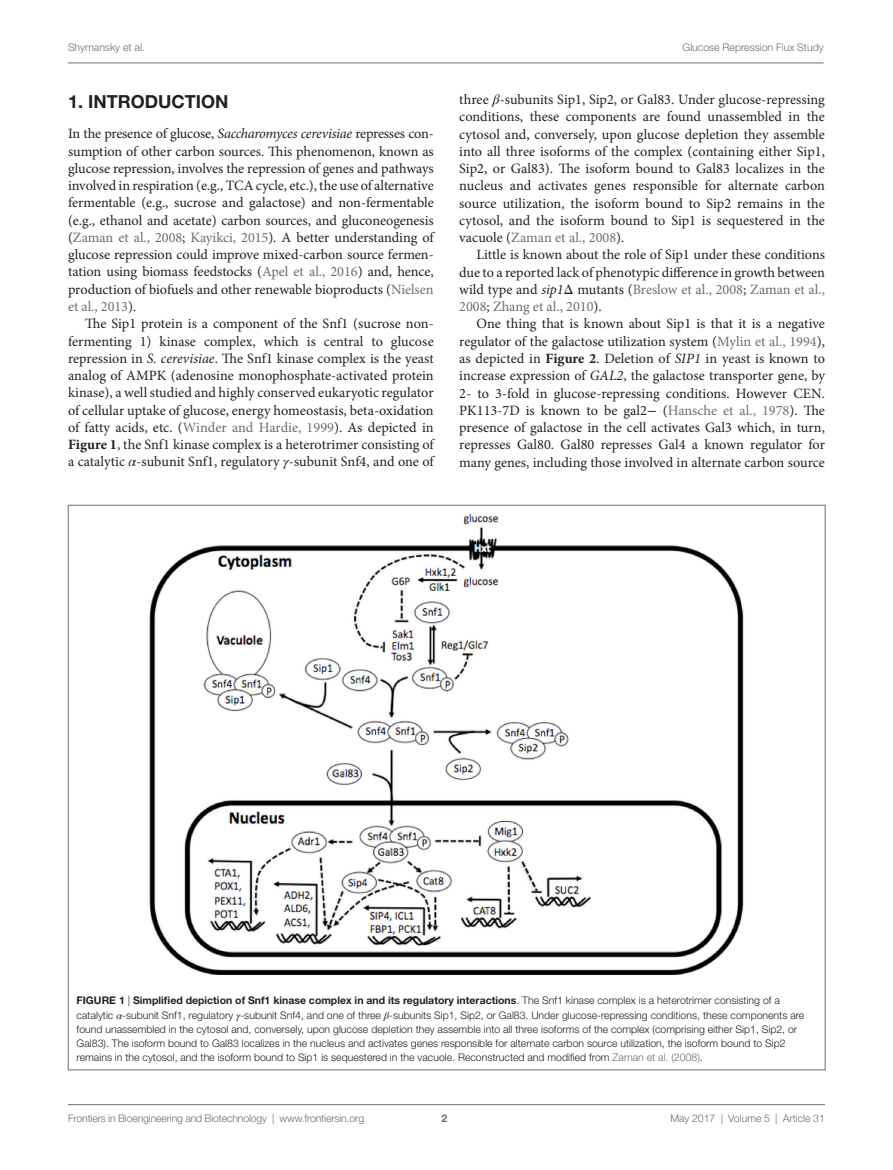
<style>
.page{position:relative;width:893px;height:1170px;background:#fff}
.page>*{position:absolute;margin:0;border:0;box-sizing:border-box;transform-origin:0 0}
.t1{font:700 18px "Helvetica Neue LT Std";color:#231f20}
.t2{font:14.25px/17.2px "Minion Pro";color:#231f20;text-align:justify}
.t3{font:300 10.5px/14.2px "Helvetica Neue LT Std";color:#231f20}
.t4{font:300 10.5px "Helvetica Neue LT Std";letter-spacing:-.015em;color:#6c6d70}
.t5{font:700 10.5px "Helvetica Neue LT Std";color:#6c6d70}
.s1{font-style:italic}
.s2{color:#6c6d70}
.s3{font-weight:700}
.s4{font-family:"STIX General";font-style:italic}
.s5{font-family:"STIX General"}
.s6{font-family:"STIX General";font-weight:400;font-style:italic}
</style>
<div class="page">
<img style="left:149px;top:513px;width:595px;height:461px">
<hr style="left:68px;top:63px;width:756px;height:1px;background:#6c6d70">
<hr style="left:68px;top:1104px;width:757px;height:1px;background:#6c6d70">
<p class="t4" style="left:68px;top:41px;width:78px">Shymansky et al.</p>
<p class="t4" style="left:683px;top:41px;width:142px">Glucose Repression Flux Study</p>
<p class="t1" style="left:68px;top:91px;width:159px">1. INTRODUCTION</p>
<p class="t2" style="left:68px;top:125px;width:367px">In the presence of glucose, <span class="s1">Saccharomyces cerevisiae</span> represses con&shy;sumption of other carbon sources. This phenomenon, known as glucose repression, involves the repression of genes and pathways involved in respiration (e.g., TCA cycle, etc.), the use of alternative fermentable (e.g., sucrose and galactose) and non-fermentable (e.g., ethanol and acetate) carbon sources, and gluconeogenesis (<span class="s2">Zaman et al., 2008</span>; <span class="s2">Kayikci, 2015</span>). A better understanding of glucose repression could improve mixed-carbon source fermen&shy;tation using biomass feedstocks (<span class="s2">Apel et al., 2016</span>) and, hence, production of biofuels and other renewable bioproducts (<span class="s2">Nielsen et al., 2013</span>).</p>
<p class="t2" style="left:68px;top:315px;width:367px;text-indent:17px">The Sip1 protein is a component of the Snf1 (sucrose non&shy;fermenting 1) kinase complex, which is central to glucose repression in <span class="s1">S. cerevisiae</span>. The Snf1 kinase complex is the yeast analog of AMPK (adenosine monophosphate-activated protein kinase), a well studied and highly conserved eukaryotic regulator of cellular uptake of glucose, energy homeostasis, beta-oxidation of fatty acids, etc. (<span class="s2">Winder and Hardie, 1999</span>). As depicted in <span class="s3">Figure 1</span>, the Snf1 kinase complex is a heterotrimer consisting of a catalytic <span class="s4">α</span>-subunit Snf1, regulatory <span class="s4">γ</span>-subunit Snf4, and one of</p>
<p class="t2" style="left:459px;top:91px;width:367px">three <span class="s4">β</span>-subunits Sip1, Sip2, or Gal83. Under glucose-repressing conditions, these components are found unassembled in the cytosol and, conversely, upon glucose depletion they assemble into all three isoforms of the complex (containing either Sip1, Sip2, or Gal83). The isoform bound to Gal83 localizes in the nucleus and activates genes responsible for alternate carbon source utilization, the isoform bound to Sip2 remains in the cytosol, and the isoform bound to Sip1 is sequestered in the vacuole (<span class="s2">Zaman et al., 2008</span>).</p>
<p class="t2" style="left:459px;top:246px;width:367px;text-indent:17px">Little is known about the role of Sip1 under these conditions due to a reported lack of phenotypic difference in growth between wild type and <span class="s1">sip1</span><span class="s5">Δ</span> mutants (<span class="s2">Breslow et al., 2008</span>; <span class="s2">Zaman et al., 2008</span>; <span class="s2">Zhang et al., 2010</span>).</p>
<p class="t2" style="left:459px;top:315px;width:367px;text-indent:17px">One thing that is known about Sip1 is that it is a negative regulator of the galactose utilization system (<span class="s2">Mylin et al., 1994</span>), as depicted in <span class="s3">Figure 2</span>. Deletion of <span class="s1">SIP1</span> in yeast is known to increase expression of <span class="s1">GAL2</span>, the galactose transporter gene, by 2- to 3-fold in glucose-repressing conditions. However CEN.<br>PK113-7D is known to be gal2<span class="s5">−</span> (<span class="s2">Hansche et al., 1978</span>). The presence of galactose in the cell activates Gal3 which, in turn, represses Gal80. Gal80 represses Gal4 a known regulator for many genes, including those involved in alternate carbon source</p>
<p class="t3" style="left:77px;top:993px;width:729px"><span class="s3">FIG URE 1</span> | <span class="s3">Simplified depiction of Snf1 kinase complex in and its regulatory interactions</span>. The Snf1 kinase complex is a heterotrimer consisting of a catalytic <span class="s6">α</span>-subunit Snf1, regulatory <span class="s6">γ</span>-subunit Snf4, and one of three <span class="s6">β</span>-subunits Sip1, Sip2, or Gal83. Under glucose-repressing conditions, these components are found unassembled in the cytosol and, conversely, upon glucose depletion they assemble into all three isoforms of the complex (comprising either Sip1, Sip2, or Gal83). The isoform bound to Gal83 localizes in the nucleus and activates genes responsible for alternate carbon source utilization, the isoform bound to Sip2 remains in the cytosol, and the isoform bound to Sip1 is sequestered in the vacuole. Reconstructed and modified from <span class="s2">Zaman et al. (2008)</span>.</p>
<p class="t4" style="left:68px;top:1111px;width:298px">Frontiers in Bioengineering and Biotechnology | www.frontiersin.org</p>
<p class="t4" style="left:670px;top:1111px;width:156px">May 2017 | Volume 5 | Article 31</p>
<p class="t5" style="left:441px;top:1111px;width:7px">2</p>
</div>
